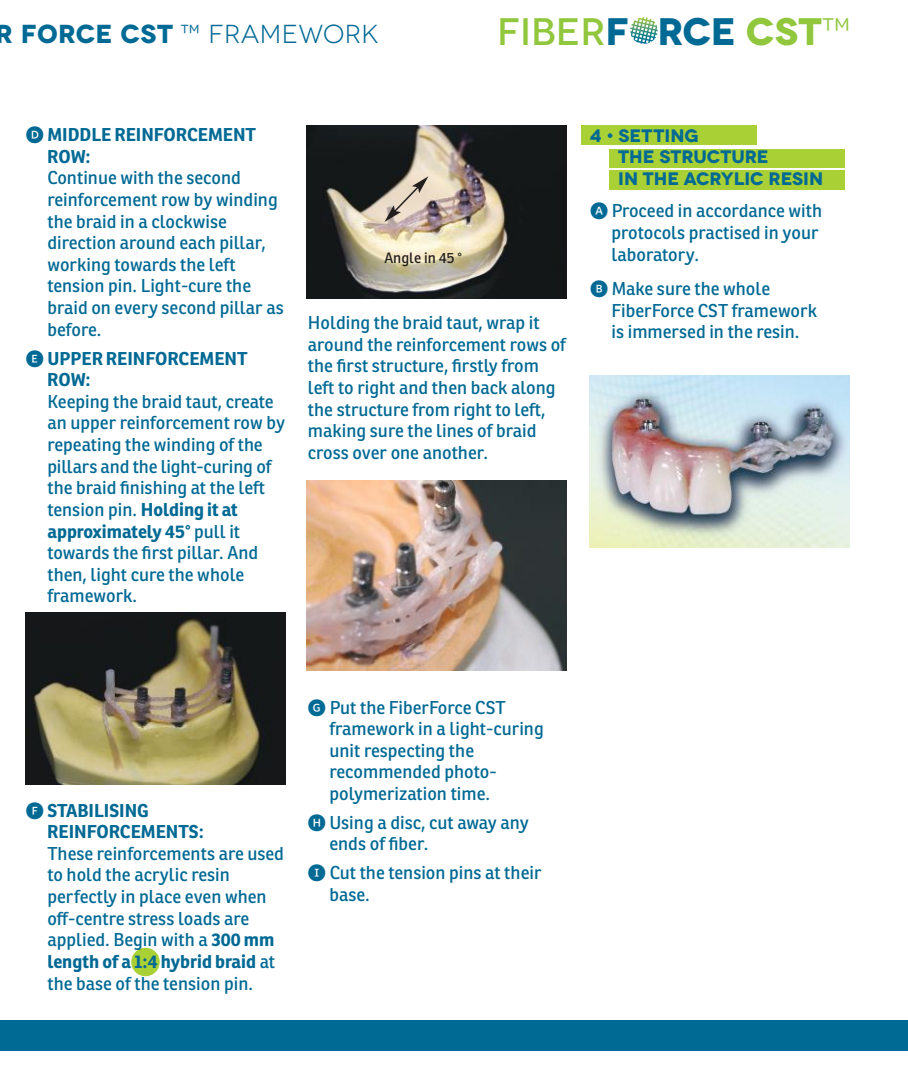
<style>
.page{position:relative;width:908px;height:1078px;background:#fff}
.page>*{position:absolute;margin:0;border:0;box-sizing:border-box;transform-origin:0 0}
.t1{font:500 38.2px "Novecentowide";color:#90c73d}
.t2{font:26px "Novecentowide";letter-spacing:.02em;color:#006994}
.t3{font:18px/21.6px "Ronnia";color:#006994}
.t4{font:700 18px/21.4px "Ronnia";color:#006994}
.t5{font:700 18px/21.6px "Novecentowide";color:#006994}
.t6{font:14.6px "Ronnia";color:#241f1f}
.s1{font-weight:700}
.s2{font-weight:700;color:#006994}
.s3{font-weight:400}
.s4{font-family:"Whitney Index Black Round Md";font-weight:400}
.s5{font-family:"Whitney Index Black Round Md"}
</style>
<div class="page">
<div style="left:131px;top:947px;width:29px;height:28px;background:#a9d035;border-radius:50%"></div>
<div style="left:581px;top:125px;width:175px;height:20px;background:#a9d035"></div>
<div style="left:609px;top:149px;width:235px;height:18px;background:#a9d035"></div>
<div style="left:609px;top:171px;width:235px;height:19px;background:#a9d035"></div>
<img style="left:307px;top:125px;width:259px;height:174px">
<img style="left:307px;top:480px;width:259px;height:190px">
<svg style="left:384px;top:176px;width:44px;height:46px;background:#b8ab9e"></svg>
<img style="left:589px;top:375px;width:260px;height:172px">
<div style="left:0;top:1019px;width:907px;height:31px;background:#006994"></div>
<img style="left:26px;top:612px;width:259px;height:172px">
<svg style="left:630px;top:17px;width:27px;height:27px"></svg>
<h2 class="t2" style="left:-4px;top:19px;width:385px"><span class="s1">R FORCE CST</span> ™ FRAMEWORK</h2>
<h1 class="t1" style="left:497px;top:8px;width:356px">fiber<span class="s2">F RCE</span> <span class="s1">CST</span><span class="s3">™</span></h1>
<p class="t4" style="left:47px;top:124px;width:210px;text-indent:-22px"><span class="s4">D</span> MIDDLE REINFORCEMENT<br>ROW:</p>
<p class="t3" style="left:47px;top:167px;width:238px">Continue with the second reinforcement row by winding the braid in a clockwise direction around each pillar, working towards the left tension pin. Light-cure the braid on every second pillar as before.</p>
<p class="t4" style="left:47px;top:347px;width:202px;text-indent:-22px"><span class="s4">e</span> UPPER REINFORCEMENT<br>ROW:</p>
<p class="t3" style="left:47px;top:390px;width:239px">Keeping the braid taut, create an upper reinforcement row by repeating the winding of the pillars and the light-curing of the braid finishing at the left tension pin. <span class="s1">Holding it at approximately 45°</span> pull it towards the first pillar. And then, light cure the whole framework.</p>
<p class="t6" style="left:384px;top:248px;width:79px">Angle in 45 °</p>
<p class="t3" style="left:308px;top:311px;width:259px">Holding the braid taut, wrap it around the reinforcement rows of the first structure, firstly from left to right and then back along the structure from right to left, making sure the lines of braid cross over one another.</p>
<p class="t5" style="left:618px;top:125px;width:206px;text-indent:-28px">4 • SETTING<br>THE STRUCTURE<br>IN THE ACRYLIC RESIN</p>
<p class="t3" style="left:611px;top:200px;width:212px;text-indent:-22px"><span class="s5">A</span> Proceed in accordance with protocols practised in your laboratory.</p>
<p class="t3" style="left:611px;top:278px;width:207px;text-indent:-22px"><span class="s5">b</span> Make sure the whole<br>FiberForce CST framework is immersed in the resin.</p>
<p class="t4" style="left:47px;top:799px;width:158px;text-indent:-22px"><span class="s4">f</span> STABILISING<br>REINFORCEMENTS:</p>
<p class="t3" style="left:47px;top:842px;width:238px">These reinforcements are used to hold the acrylic resin perfectly in place even when off-centre stress loads are applied. Begin with a <span class="s1">300 mm length of a 1:4 hybrid braid</span> at the base of the tension pin.</p>
<p class="t3" style="left:329px;top:696px;width:216px;text-indent:-22px"><span class="s5">g</span> Put the FiberForce CST framework in a light-curing unit respecting the recommended photo&shy;polymerization time.</p>
<p class="t3" style="left:329px;top:811px;width:201px;text-indent:-22px"><span class="s5">H</span> Using a disc, cut away any ends of fiber.</p>
<p class="t3" style="left:329px;top:862px;width:213px;text-indent:-22px"><span class="s5">i</span> Cut the tension pins at their base.</p>
</div>
